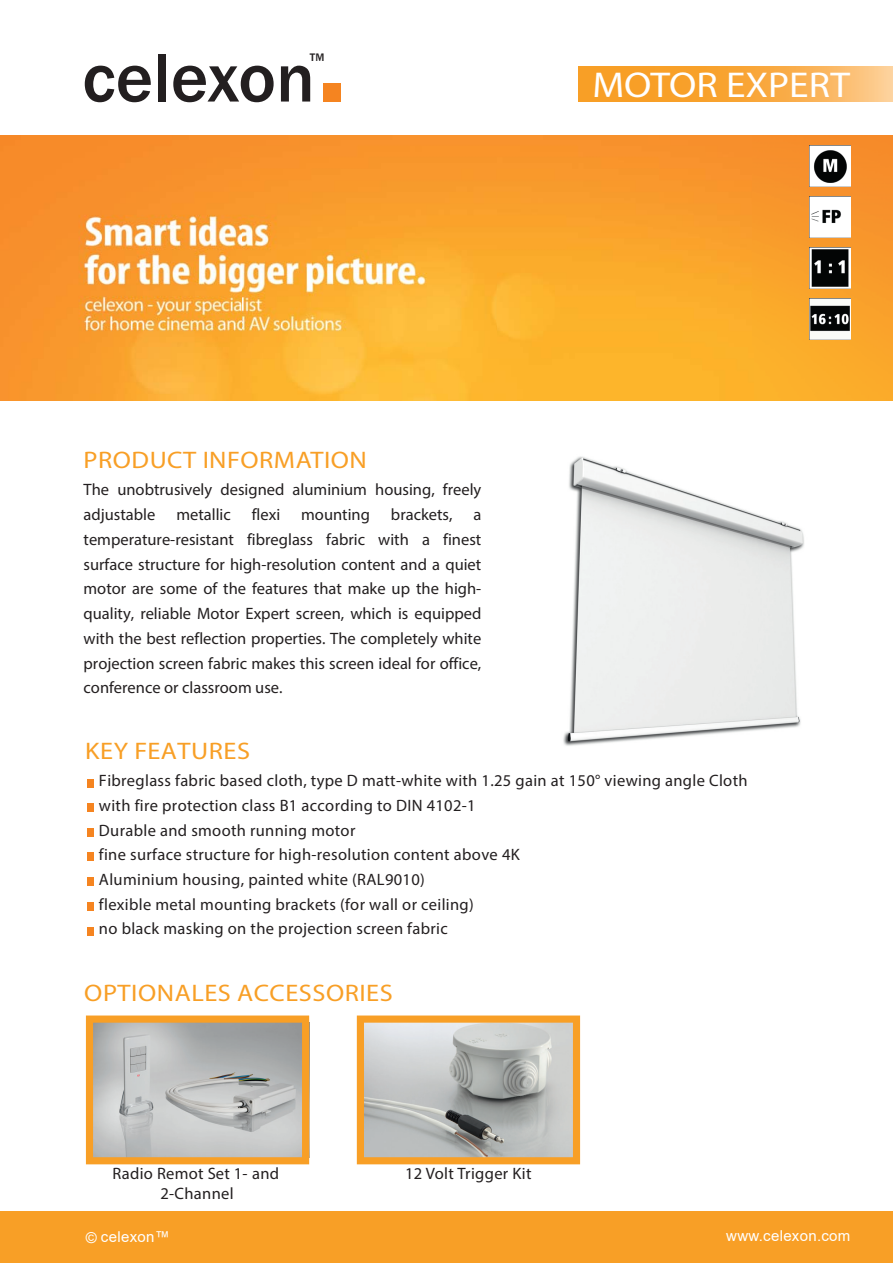
<style>
.page{position:relative;width:893px;height:1263px;background:#fff}
.page>*{position:absolute;margin:0;border:0;box-sizing:border-box;transform-origin:0 0}
.t1{font:500 71.25px "Franklin Gothic";color:#231f20}
.t2{font:36px "Myriad Pro";color:#fff;scale:1.1 1}
.t3{font:24px "Myriad Pro";letter-spacing:.02em;color:#f89f26;scale:1.1 1}
.t4{font:16.5px/24.8px "Myriad Pro";letter-spacing:.02em;color:#231f20;text-align:justify}
.t5{font:16.5px/24.8px "Myriad Pro";color:#231f20}
.t6{font:15px "Arial";letter-spacing:.02em;color:#fff}
.t7{font:500 11.25px "Franklin Gothic";color:#231f20}
.s1{font-size:142.65px;color:#f58420}
</style>
<div class="page">
<img style="left:0;top:135px;width:893px;height:266px">
<div style="left:0;top:1212px;width:893px;height:51px;background:#f89f26"></div>
<svg style="left:578px;top:66px;width:315px;height:35px;background:#f9ab43"></svg>
<img style="left:809px;top:299px;width:41px;height:41px">
<img style="left:809px;top:196px;width:41px;height:41px">
<img style="left:809px;top:248px;width:41px;height:41px">
<img style="left:809px;top:145px;width:41px;height:41px">
<img style="left:563px;top:456px;width:241px;height:290px">
<svg style="left:357px;top:1015px;width:223px;height:149px;background:#c2b7a4"></svg>
<svg style="left:86px;top:1015px;width:223px;height:149px;background:#c2b6a4"></svg>
<h1 class="t1" style="left:82px;top:34px;width:269px">celexon<span class="s1">.</span></h1>
<p class="t7" style="left:310px;top:51px;width:16px">TM</p>
<h2 class="t2" style="left:592px;top:62px;width:236px">MOTOR EXPERT</h2>
<h3 class="t3" style="left:84px;top:445px;width:259px">PRODUCT INFORMATION</h3>
<p class="t5" style="left:84px;top:477px;width:399px">The unobtrusively designed aluminium housing, freely adjustable</p>
<p class="t5" style="left:176px;top:502px;width:56px">metallic</p>
<p class="t4" style="left:252px;top:502px;width:30px">flexi</p>
<p class="t5" style="left:301px;top:502px;width:70px">mounting</p>
<p class="t5" style="left:391px;top:502px;width:63px">brackets,</p>
<p class="t4" style="left:84px;top:502px;width:399px;text-indent:390px">a temperature-resistant fibreglass fabric with a finest surface structure for high-resolution content and a quiet motor are some of the features that make up the high&shy;quality, reliable Motor Expert screen, which is equipped with the best reflection properties. The completely white projection screen fabric makes this screen ideal for office, conference or classroom use.</p>
<h3 class="t3" style="left:85px;top:736px;width:151px">KEY FEATURES</h3>
<p class="t4" style="left:99px;top:768px;width:650px;text-align:left">Fibreglass fabric based cloth, type D matt-white with 1.25 gain at 150° viewing angle Cloth with fire protection class B1 according to DIN 4102-1<br>Durable and smooth running motor<br>fine surface structure for high-resolution content above 4K<br>Aluminium housing, painted white (RAL9010)<br>flexible metal mounting brackets (for wall or ceiling)<br>no black masking on the projection screen fabric</p>
<h3 class="t3" style="left:84px;top:978px;width:282px">OPTIONALES ACCESSORIES</h3>
<p class="t4" style="left:113px;top:1163px;width:168px;line-height:19.8px;text-align:center">Radio Remot Set 1- and<br>2-Channel</p>
<p class="t4" style="left:405px;top:1161px;width:128px">12 Volt Trigger Kit</p>
<p class="t6" style="left:86px;top:1226px;width:85px">© celexon™</p>
<p class="t6" style="left:726px;top:1226px;width:126px">www.celexon.com</p>
</div>
